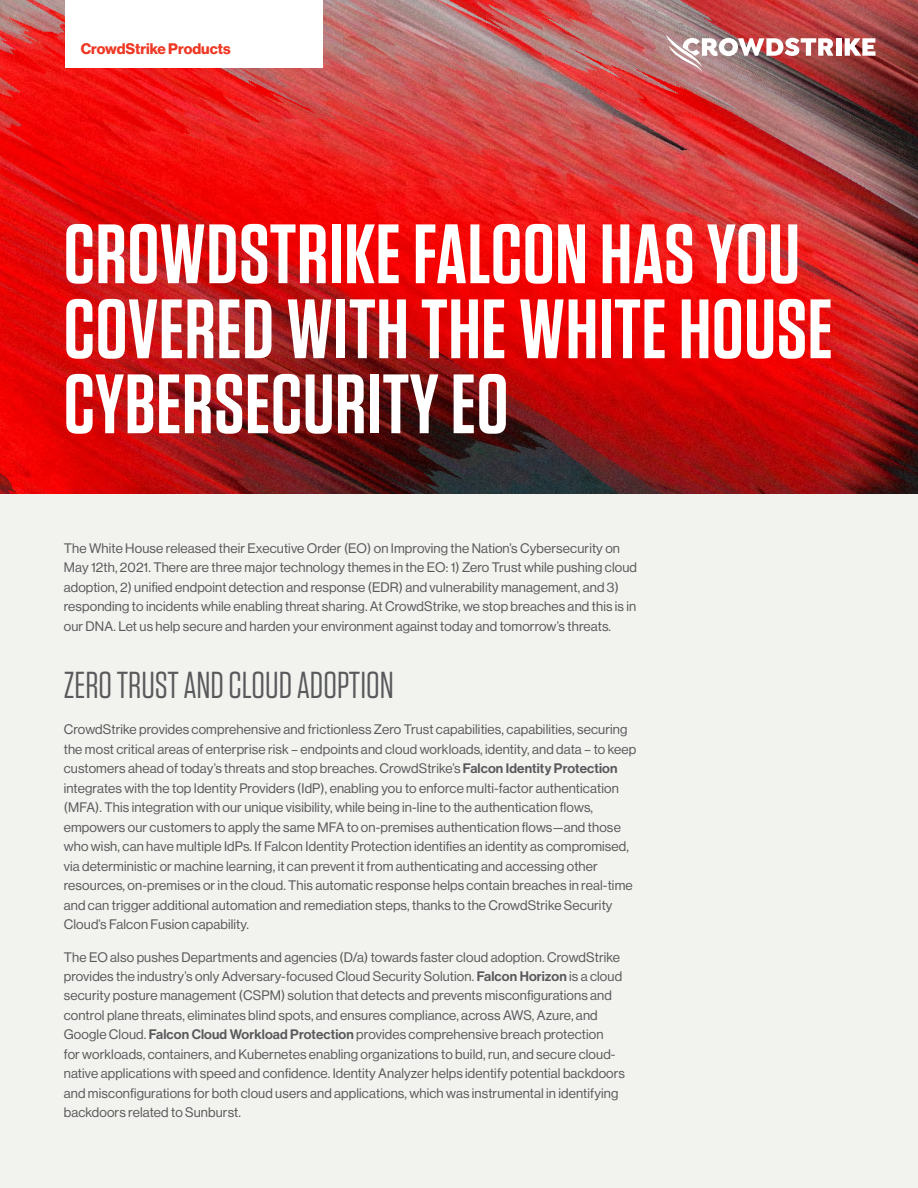
<style>
.page{position:relative;width:918px;height:1188px;background:#f2f2ee}
.page>*{position:absolute;margin:0;border:0;box-sizing:border-box;transform-origin:0 0}
.t1{font:600 84px/75px "Tungsten";letter-spacing:.01em;color:#fff}
.t2{font:37.5px "Tungsten";color:#58595b}
.t3{font:700 15px "Haas Grot Disp 75";color:#ee3824}
.t4{font:13.5px/19.5px "Haas Grot Disp 55 Roman";letter-spacing:.01em;color:#58595b}
.s1{font-family:"Haas Grot Disp 65";font-weight:500}
</style>
<div class="page">
<img style="left:0;top:1px;width:918px;height:492px">
<div style="left:65px;top:0;width:258px;height:68px;background:#fff"></div>
<div style="left:836px;top:38px;width:5px;height:18px;background:#fff"></div>
<svg style="left:845px;top:38px;width:30px;height:18px"></svg>
<img style="left:666px;top:35px;width:167px;height:37px">
<p class="t3" style="left:81px;top:39px;width:152px">CrowdStrike Products</p>
<h1 class="t1" style="left:64px;top:218px;width:771px">CROWDSTRIKE FALCON HAS YOU<br>COVERED WITH THE WHITE HOUSE<br>CYBERSECURITY EO</h1>
<p class="t4" style="left:64px;top:538px;width:575px">The White House released their Executive Order (EO) on Improving the Nation’s Cybersecurity on May 12th, 2021. There are three major technology themes in the EO: 1) Zero Trust while pushing cloud adoption, 2) unified endpoint detection and response (EDR) and vulnerability management, and 3) responding to incidents while enabling threat sharing. At CrowdStrike, we stop breaches and this is in our DNA. Let us help secure and harden your environment against today and tomorrow’s threats.</p>
<h2 class="t2" style="left:64px;top:665px;width:331px">ZERO TRUST AND CLOUD ADOPTION</h2>
<p class="t4" style="left:64px;top:720px;width:574px">CrowdStrike provides comprehensive and frictionless Zero Trust capabilities, capabilities, securing the most critical areas of enterprise risk – endpoints and cloud workloads, identity, and data – to keep customers ahead of today’s threats and stop breaches. CrowdStrike’s <span class="s1">Falcon Identity Protection </span>integrates with the top Identity Providers (IdP), enabling you to enforce multi-factor authentication (MFA). This integration with our unique visibility, while being in-line to the authentication flows, empowers our customers to apply the same MFA to on-premises authentication flows—and those who wish, can have multiple IdPs. If Falcon Identity Protection identifies an identity as compromised, via deterministic or machine learning, it can prevent it from authenticating and accessing other resources, on-premises or in the cloud. This automatic response helps contain breaches in real-time and can trigger additional automation and remediation steps, thanks to the CrowdStrike Security Cloud’s Falcon Fusion capability.</p>
<p class="t4" style="left:64px;top:947px;width:563px">The EO also pushes Departments and agencies (D/a) towards faster cloud adoption. CrowdStrike provides the industry’s only Adversary-focused Cloud Security Solution. <span class="s1">Falcon Horizon</span> is a cloud security posture management (CSPM) solution that detects and prevents misconfigurations and control plane threats, eliminates blind spots, and ensures compliance, across AWS, Azure, and Google Cloud. <span class="s1">Falcon Cloud Workload Protection</span> provides comprehensive breach protection<br>for workloads, containers, and Kubernetes enabling organizations to build, run, and secure cloud&shy;native applications with speed and confidence. Identity Analyzer helps identify potential backdoors and misconfigurations for both cloud users and applications, which was instrumental in identifying backdoors related to Sunburst.</p>
</div>
